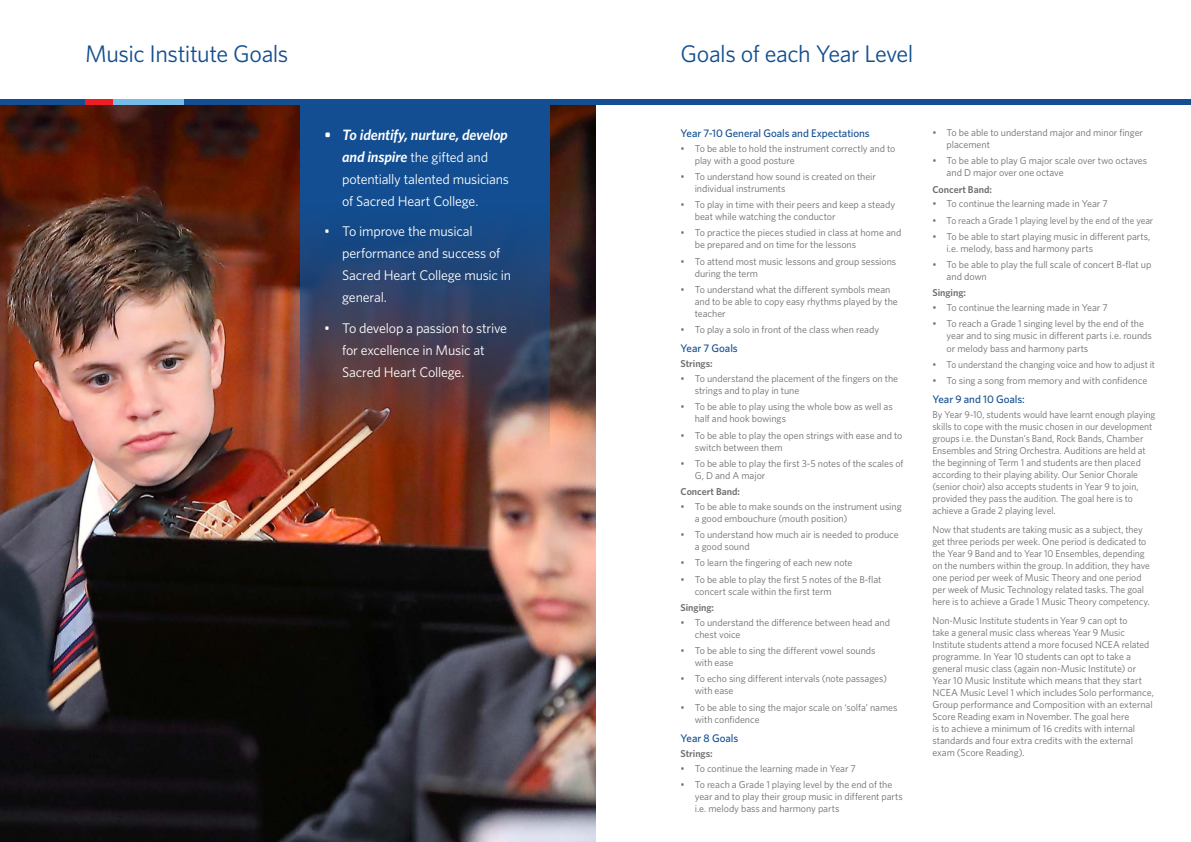
<style>
.page{position:relative;width:1191px;height:842px;background:#fff}
.page>*{position:absolute;margin:0;border:0;box-sizing:border-box;transform-origin:0 0}
.t1{font:24px "Whitney";letter-spacing:-.02em;color:#124e91}
.t2{font:italic 600 15px "Whitney";letter-spacing:-.01em;color:#fff}
.t3{font:14px/22px "Whitney";letter-spacing:-.015em;color:#fff}
.t4{font:500 11px "Whitney";letter-spacing:-.01em;color:#124e91}
.t5{font:10px/12px "Whitney";letter-spacing:-.005em;color:#6d6e71}
.t6{font:10px "Whitney";letter-spacing:-.005em;color:#6d6e71;scale:.95 1}
.t7{font:600 10px "Whitney";letter-spacing:-.005em;color:#6d6e71}
.s1{font-weight:600;font-style:italic;font-size:15px}
</style>
<div class="page">
<img style="left:0;top:105px;width:595px;height:737px">
<div style="left:0;top:99px;width:85px;height:6px;background:#124e91"></div>
<div style="left:184px;top:99px;width:411px;height:6px;background:#124e91"></div>
<div style="left:85px;top:99px;width:28px;height:6px;background:#ed1d24"></div>
<div style="left:113px;top:99px;width:71px;height:6px;background:#76bce8"></div>
<div style="left:595px;top:99px;width:596px;height:6px;background:#124e91"></div>
<svg style="left:300px;top:105px;width:250px;height:344px;background:#34476c"></svg>
<h1 class="t1" style="left:85px;top:37px;width:205px">Music Institute Goals</h1>
<h2 class="t2" style="left:324px;top:124px;width:185px">• To identify, nurture, develop</h2>
<h3 class="t3" style="left:342px;top:145px;width:168px"><span class="s1">and inspire</span> the gifted and potentially talented musicians of Sacred Heart College.</h3>
<h3 class="t3" style="left:342px;top:220px;width:171px;text-indent:-18px">• To improve the musical performance and success of<br>Sacred Heart College music in general.</h3>
<h3 class="t3" style="left:342px;top:316px;width:166px;text-indent:-18px">• To develop a passion to strive for excellence in Music at<br>Sacred Heart College.</h3>
<h1 class="t1" style="left:680px;top:38px;width:234px">Goals of each Year Level</h1>
<p class="t4" style="left:680px;top:126px;width:191px">Year 7-10 General Goals and Expectations</p>
<p class="t5" style="left:694px;top:142px;width:202px;text-indent:-14px">• To be able to hold the instrument correctly and to play with a good posture</p>
<p class="t5" style="left:694px;top:170px;width:183px;text-indent:-14px">• To understand how sound is created on their individual instruments</p>
<p class="t5" style="left:694px;top:198px;width:202px;text-indent:-14px">• To play in time with their peers and keep a steady beat while watching the conductor</p>
<p class="t5" style="left:694px;top:227px;width:208px;text-indent:-14px">• To practice the pieces studied in class at home and be prepared and on time for the lessons</p>
<p class="t5" style="left:694px;top:255px;width:203px;text-indent:-14px">• To attend most music lessons and group sessions during the term</p>
<p class="t5" style="left:694px;top:283px;width:205px;text-indent:-14px">• To understand what the different symbols mean and to be able to copy easy rhythms played by the teacher</p>
<p class="t5" style="left:680px;top:323px;width:200px">• To play a solo in front of the class when ready</p>
<p class="t4" style="left:680px;top:341px;width:59px">Year 7 Goals</p>
<p class="t7" style="left:680px;top:357px;width:34px">Strings:</p>
<p class="t5" style="left:694px;top:372px;width:205px;text-indent:-14px">• To understand the placement of the fingers on the strings and to play in tune</p>
<p class="t5" style="left:694px;top:401px;width:199px;text-indent:-14px">• To be able to play using the whole bow as well as half and hook bowings</p>
<p class="t5" style="left:694px;top:429px;width:209px;text-indent:-14px">• To be able to play the open strings with ease and to switch between them</p>
<p class="t5" style="left:694px;top:457px;width:210px;text-indent:-14px">• To be able to play the first 3-5 notes of the scales of<br>G, D and A major</p>
<p class="t7" style="left:680px;top:485px;width:61px">Concert Band:</p>
<p class="t5" style="left:694px;top:500px;width:208px;text-indent:-14px">• To be able to make sounds on the instrument using a good embouchure (mouth position)</p>
<p class="t5" style="left:694px;top:528px;width:205px;text-indent:-14px">• To understand how much air is needed to produce a good sound</p>
<p class="t5" style="left:680px;top:557px;width:173px">• To learn the fingering of each new note</p>
<p class="t5" style="left:694px;top:573px;width:188px;text-indent:-14px">• To be able to play the first 5 notes of the B-flat concert scale within the first term</p>
<p class="t7" style="left:680px;top:601px;width:35px">Singing:</p>
<p class="t5" style="left:694px;top:616px;width:197px;text-indent:-14px">• To understand the difference between head and chest voice</p>
<p class="t5" style="left:694px;top:644px;width:182px;text-indent:-14px">• To be able to sing the different vowel sounds with ease</p>
<p class="t5" style="left:694px;top:673px;width:194px;text-indent:-14px">• To echo sing different intervals (note passages) with ease</p>
<p class="t5" style="left:694px;top:701px;width:204px;text-indent:-14px">• To be able to sing the major scale on ‘solfa’ names with confidence</p>
<p class="t4" style="left:680px;top:731px;width:59px">Year 8 Goals</p>
<p class="t7" style="left:680px;top:746px;width:34px">Strings:</p>
<p class="t5" style="left:680px;top:762px;width:177px">• To continue the learning made in Year 7</p>
<p class="t5" style="left:694px;top:778px;width:210px;text-indent:-14px">• To reach a Grade 1 playing level by the end of the year and to play their group music in different parts i.e. melody bass and harmony parts</p>
<p class="t5" style="left:946px;top:126px;width:198px;text-indent:-14px">• To be able to understand major and minor finger placement</p>
<p class="t5" style="left:946px;top:155px;width:202px;text-indent:-14px">• To be able to play G major scale over two octaves and D major over one octave</p>
<p class="t7" style="left:932px;top:182px;width:61px">Concert Band:</p>
<p class="t5" style="left:932px;top:198px;width:177px">• To continue the learning made in Year 7</p>
<p class="t6" style="left:932px;top:214px;width:234px">• To reach a Grade 1 playing level by the end of the year</p>
<p class="t5" style="left:946px;top:230px;width:205px;text-indent:-14px">• To be able to start playing music in different parts, i.e. melody, bass and harmony parts</p>
<p class="t5" style="left:946px;top:258px;width:206px;text-indent:-14px">• To be able to play the full scale of concert B-flat up and down</p>
<p class="t7" style="left:932px;top:286px;width:35px">Singing:</p>
<p class="t5" style="left:932px;top:301px;width:177px">• To continue the learning made in Year 7</p>
<p class="t5" style="left:946px;top:318px;width:207px;text-indent:-14px">• To reach a Grade 1 singing level by the end of the year and to sing music in different parts i.e. rounds or melody bass and harmony parts</p>
<p class="t6" style="left:932px;top:358px;width:236px">• To understand the changing voice and how to adjust it</p>
<p class="t5" style="left:932px;top:374px;width:216px">• To sing a song from memory and with confidence</p>
<p class="t4" style="left:932px;top:392px;width:94px">Year 9 and 10 Goals:</p>
<p class="t5" style="left:932px;top:408px;width:224px">By Year 9-10, students would have learnt enough playing skills to cope with the music chosen in our development groups i.e. the Dunstan’s Band, Rock Bands, Chamber Ensembles and String Orchestra. Auditions are held at the beginning of Term 1 and students are then placed according to their playing ability. Our Senior Chorale (senior choir) also accepts students in Year 9 to join, provided they pass the audition. The goal here is to achieve a Grade 2 playing level.</p>
<p class="t5" style="left:932px;top:523px;width:219px">Now that students are taking music as a subject, they get three periods per week. One period is dedicated to the Year 9 Band and to Year 10 Ensembles, depending on the numbers within the group. In addition, they have one period per week of Music Theory and one period per week of Music Technology related tasks. The goal here is to achieve a Grade 1 Music Theory competency.</p>
<p class="t5" style="left:932px;top:615px;width:223px">Non-Music Institute students in Year 9 can opt to<br>take a general music class whereas Year 9 Music Institute students attend a more focused NCEA related programme. In Year 10 students can opt to take a general music class (again non-Music Institute) or Year 10 Music Institute which means that they start NCEA Music Level 1 which includes Solo performance, Group performance and Composition with an external Score Reading exam in November. The goal here<br>is to achieve a minimum of 16 credits with internal standards and four extra credits with the external exam (Score Reading).</p>
</div>
